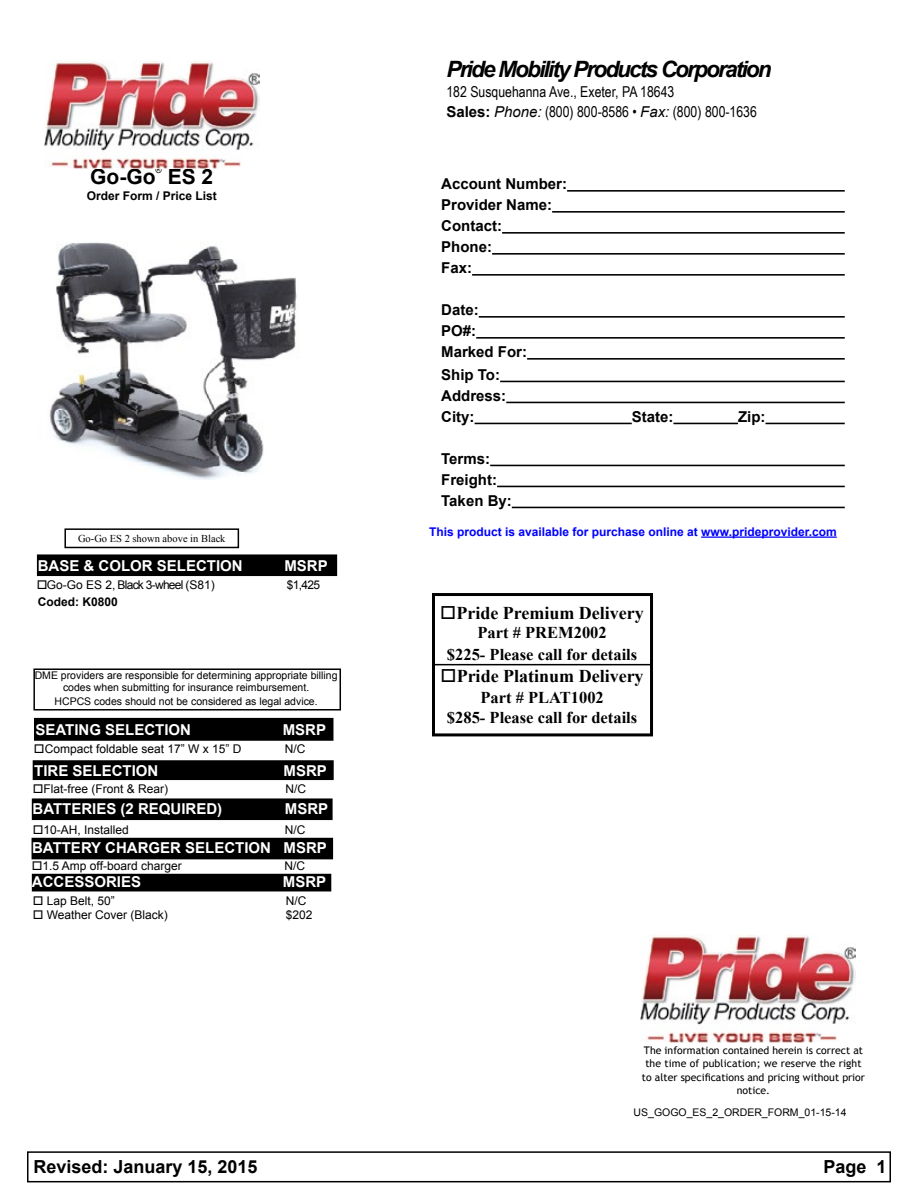
<style>
.page{position:relative;width:918px;height:1188px;background:#fff}
.page>*{position:absolute;margin:0;border:0;box-sizing:border-box;transform-origin:0 0}
.t1{font:italic 700 22.5px "Arial";letter-spacing:-.08em;color:#000}
.t2{font:700 21px "Arial";color:#000}
.t3{font:700 18px "Times New Roman";color:#000}
.t4{font:700 18px "Arial";color:#000}
.t5{font:700 16.5px/21.6px "Times New Roman";color:#000;text-align:center}
.t6{font:700 15px "Arial";color:#fff}
.t7{font:700 15px/21px "Arial";color:#000}
.t8{font:15px/20.2px "Arial Narrow";color:#000}
.t9{font:12px "Arial";color:#000}
.t10{font:700 12px "Arial";color:#00f}
.t11{font:700 12px "Arial";color:#000}
.t12{font:12px "Arial";letter-spacing:-.06em;color:#000}
.t13{font:10.5px/12.6px "Arial";color:#000;text-align:center}
.t14{font:10.5px/13.5px "Trebuchet MS";color:#000;text-align:center}
.t15{font:10.5px "Times New Roman";color:#000}
.t16{font:10.5px "Arial Narrow";color:#000}
.s1{font-family:"Arial";font-weight:700}
.s2{font-family:"Arial";font-style:italic}
</style>
<div class="page">
<hr style="left:500px;top:381px;width:345px;height:1px;background:#000">
<hr style="left:506px;top:402px;width:339px;height:1px;background:#000">
<hr style="left:475px;top:423px;width:157px;height:1px;background:#000">
<hr style="left:673px;top:423px;width:65px;height:1px;background:#000">
<hr style="left:766px;top:423px;width:79px;height:1px;background:#000">
<hr style="left:490px;top:465px;width:355px;height:1px;background:#000">
<hr style="left:497px;top:486px;width:348px;height:1px;background:#000">
<hr style="left:512px;top:507px;width:333px;height:1px;background:#000">
<div style="left:27px;top:1151px;width:864px;height:31px;border:2px solid #000"></div>
<div style="left:38px;top:555px;width:298px;height:20px;background:#000"></div>
<div style="left:37px;top:554px;width:300px;height:22px;border:2px solid #000"></div>
<div style="left:33px;top:668px;width:308px;height:43px;border:2px solid #000"></div>
<div style="left:33px;top:761px;width:300px;height:18px;background:#000"></div>
<div style="left:33px;top:760px;width:301px;height:20px;border:2px solid #000"></div>
<div style="left:32px;top:839px;width:300px;height:20px;background:#000"></div>
<div style="left:32px;top:838px;width:301px;height:21px;border:2px solid #000"></div>
<div style="left:33px;top:799px;width:299px;height:20px;background:#000"></div>
<div style="left:32px;top:798px;width:301px;height:22px;border:2px solid #000"></div>
<div style="left:33px;top:875px;width:298px;height:16px;background:#000"></div>
<div style="left:32px;top:874px;width:299px;height:17px;border:2px solid #000"></div>
<div style="left:432px;top:593px;width:221px;height:143px;border:3px solid #000"></div>
<hr style="left:433px;top:664px;width:218px;height:1px;background:#000">
<hr style="left:701px;top:537px;width:136px;height:1px;background:#00f">
<div style="left:35px;top:719px;width:298px;height:21px;background:#000"></div>
<div style="left:34px;top:718px;width:299px;height:23px;border:2px solid #000"></div>
<hr style="left:567px;top:190px;width:278px;height:2px;background:#000">
<hr style="left:552px;top:211px;width:293px;height:2px;background:#000">
<hr style="left:502px;top:232px;width:343px;height:2px;background:#000">
<hr style="left:492px;top:253px;width:353px;height:2px;background:#000">
<hr style="left:472px;top:274px;width:373px;height:2px;background:#000">
<hr style="left:479px;top:316px;width:366px;height:2px;background:#000">
<hr style="left:476px;top:337px;width:369px;height:2px;background:#000">
<hr style="left:527px;top:358px;width:318px;height:2px;background:#000">
<img style="left:44px;top:60px;width:215px;height:108px">
<div style="left:64px;top:528px;width:175px;height:20px;border:2px solid #000"></div>
<img style="left:640px;top:935px;width:215px;height:108px">
<img style="left:49px;top:242px;width:248px;height:238px">
<h2 class="t2" style="left:90px;top:163px;width:67px">Go-Go</h2>
<p class="t16" style="left:156px;top:162px;width:8px">®</p>
<h2 class="t2" style="left:168px;top:163px;width:47px">ES 2</h2>
<p class="t11" style="left:87px;top:188px;width:132px">Order Form / Price List</p>
<p class="t15" style="left:78px;top:531px;width:149px">Go-Go ES 2 shown above in Black</p>
<h3 class="t6" style="left:38px;top:556px;width:207px">BASE &amp; COLOR SELECTION</h3>
<h3 class="t6" style="left:284px;top:556px;width:45px">MSRP</h3>
<p class="t12" style="left:37px;top:577px;width:179px">□Go-Go ES 2, Black 3-wheel (S81)</p>
<p class="t9" style="left:287px;top:577px;width:35px">$1,425</p>
<p class="t11" style="left:38px;top:594px;width:82px">Coded: K0800</p>
<p class="t13" style="left:35px;top:669px;width:304px">DME providers are responsible for determining appropriate billing codes when submitting for insurance reimbursement.</p>
<p class="t13" style="left:55px;top:695px;width:265px">HCPCS codes should not be considered as legal advice.</p>
<h3 class="t6" style="left:36px;top:720px;width:157px">SEATING SELECTION</h3>
<h3 class="t6" style="left:283px;top:720px;width:45px">MSRP</h3>
<p class="t9" style="left:34px;top:741px;width:209px">□Compact foldable seat 17” W x 15” D</p>
<p class="t9" style="left:285px;top:741px;width:22px">N/C</p>
<h3 class="t6" style="left:34px;top:760px;width:126px">TIRE SELECTION</h3>
<h3 class="t6" style="left:284px;top:760px;width:45px">MSRP</h3>
<p class="t9" style="left:33px;top:781px;width:137px">□Flat-free (Front &amp; Rear)</p>
<p class="t9" style="left:285px;top:781px;width:22px">N/C</p>
<h3 class="t6" style="left:33px;top:799px;width:191px">BATTERIES (2 REQUIRED)</h3>
<h3 class="t6" style="left:285px;top:799px;width:45px">MSRP</h3>
<p class="t9" style="left:33px;top:822px;width:98px">□10-AH, Installed</p>
<p class="t9" style="left:285px;top:822px;width:22px">N/C</p>
<h3 class="t6" style="left:32px;top:838px;width:296px">BATTERY CHARGER SELECTION MSRP</h3>
<p class="t9" style="left:32px;top:858px;width:151px">□1.5 Amp off-board charger</p>
<p class="t9" style="left:285px;top:858px;width:22px">N/C</p>
<h3 class="t6" style="left:32px;top:872px;width:111px">ACCESSORIES</h3>
<h3 class="t6" style="left:283px;top:872px;width:45px">MSRP</h3>
<p class="t9" style="left:33px;top:893px;width:84px">□ Lap Belt, 50”</p>
<p class="t9" style="left:286px;top:893px;width:22px">N/C</p>
<p class="t9" style="left:33px;top:907px;width:137px">□ Weather Cover (Black)</p>
<p class="t9" style="left:286px;top:907px;width:28px">$202</p>
<h1 class="t1" style="left:446px;top:54px;width:327px">Pride Mobility Products Corporation</h1>
<h3 class="t8" style="left:446px;top:81px;width:312px">182 Susquehanna Ave., Exeter, PA 18643<br><span class="s1">Sales:</span> <span class="s2">Phone:</span> (800) 800-8586 • <span class="s2">Fax:</span> (800) 800-1636</h3>
<h3 class="t7" style="left:441px;top:174px;width:127px">Account Number:<br>Provider Name:<br>Contact:<br>Phone:<br>Fax:</h3>
<h3 class="t7" style="left:441px;top:300px;width:87px">Date:<br>PO#:<br>Marked For:</h3>
<h3 class="t7" style="left:441px;top:365px;width:67px">Ship To:<br>Address:<br>City:</h3>
<h3 class="t7" style="left:441px;top:449px;width:72px">Terms:<br>Freight:<br>Taken By:</h3>
<h3 class="t7" style="left:632px;top:407px;width:43px">State:</h3>
<h3 class="t7" style="left:738px;top:407px;width:29px">Zip:</h3>
<p class="t10" style="left:429px;top:524px;width:409px">This product is available for purchase online at www.prideprovider.com</p>
<h3 class="t3" style="left:440px;top:600px;width:205px">□Pride Premium Delivery</h3>
<h3 class="t5" style="left:447px;top:622px;width:192px">Part # PREM2002<br>$225- Please call for details</h3>
<h3 class="t3" style="left:441px;top:663px;width:205px">□Pride Platinum Delivery</h3>
<h3 class="t5" style="left:447px;top:687px;width:192px;line-height:19.8px">Part # PLAT1002<br>$285- Please call for details</h3>
<p class="t14" style="left:642px;top:1044px;width:225px">The information contained herein is correct at the time of publication; we reserve the right to alter specifications and pricing without prior notice.</p>
<p class="t13" style="left:634px;top:1106px;width:214px">US_GOGO_ES_2_ORDER_FORM_01-15-14</p>
<h3 class="t4" style="left:34px;top:1155px;width:226px">Revised: January 15, 2015</h3>
<h3 class="t4" style="left:823px;top:1155px;width:65px">Page 1</h3>
</div>
